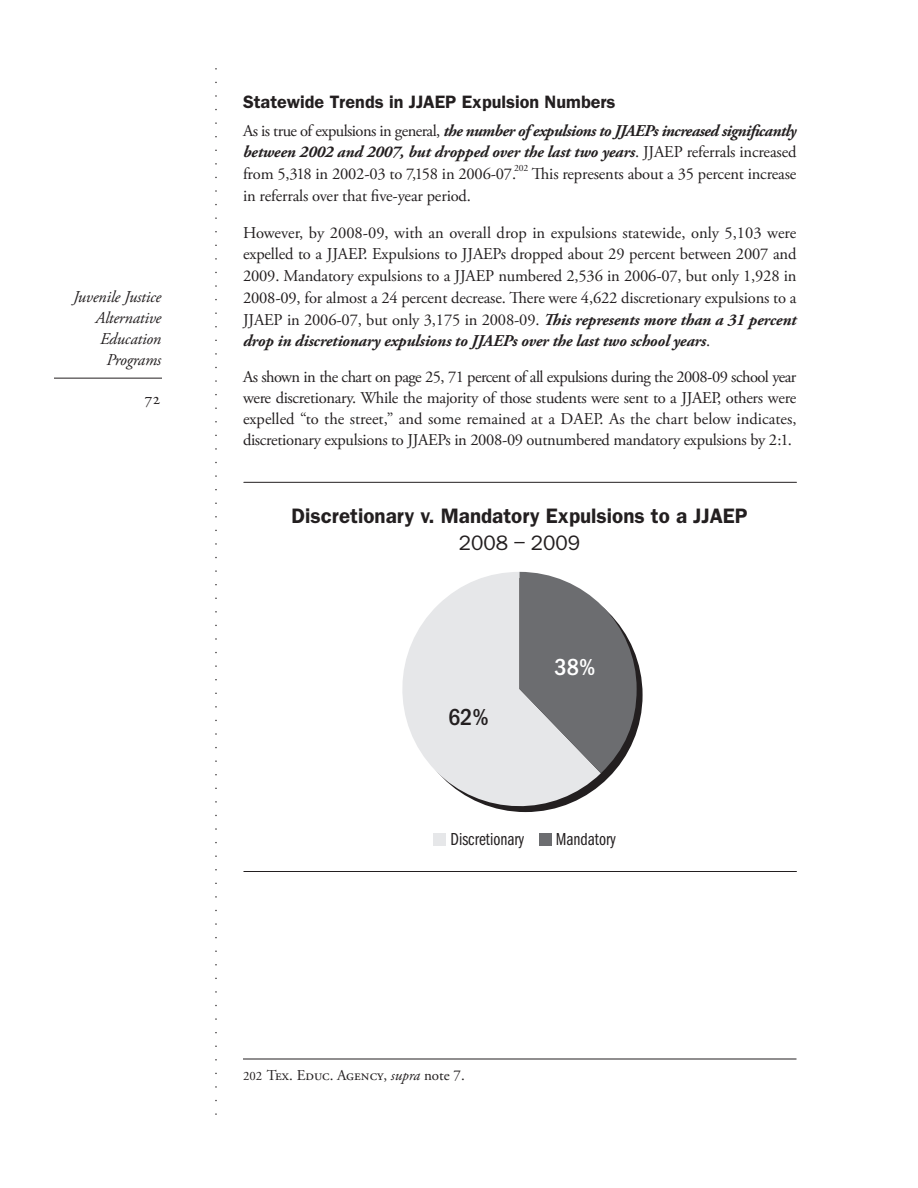
<style>
.page{position:relative;width:918px;height:1188px;background:#fff}
.page>*{position:absolute;margin:0;border:0;box-sizing:border-box;transform-origin:0 0}
.t1{font:500 condensed 24px "Franklin Gothic";color:#fff}
.t2{font:500 condensed 24px "Franklin Gothic";color:#231f20}
.t3{font:600 21px "Franklin Gothic";color:#231f20}
.t4{font:21px "Franklin Gothic";color:#231f20}
.t5{font:600 18px "Franklin Gothic";color:#231f20}
.t6{font:18px "Franklin Gothic Book Cmpr";color:#231f20}
.t7{font:16.5px/21.8px "Adobe Garamond Pro";letter-spacing:-.01em;color:#231f20;text-align:justify}
.t8{font:italic 700 16.5px/21.8px "Adobe Garamond Pro";letter-spacing:-.01em;color:#231f20;text-align:justify}
.t9{font:italic 16.5px/21px "Adobe Garamond Pro";letter-spacing:-.01em;color:#231f20;text-align:right}
.t10{font:15px "Adobe Garamond Pro";color:#231f20}
.t11{font:9.6px "Adobe Garamond Pro";color:#231f20}
.s1{font-weight:400;font-style:normal}
.s2{font-weight:700;font-style:italic}
.s3{font-size:12.75px}
.s4{font-style:italic}
</style>
<div class="page">
<hr style="left:54px;top:378px;width:108px;height:1px;background:#231f20">
<svg style="left:215px;top:68px;width:2px;height:1047px"></svg>
<hr style="left:243px;top:1059px;width:553px;height:1px;background:#231f20">
<hr style="left:244px;top:482px;width:552px;height:1px;background:#231f20">
<hr style="left:244px;top:871px;width:552px;height:1px;background:#231f20">
<div style="left:433px;top:833px;width:12px;height:12px;background:#e6e7e9"></div>
<div style="left:539px;top:833px;width:12px;height:12px;background:#6c6d70"></div>
<svg style="left:402px;top:572px;width:199px;height:241px;fill:#e6e7e9"></svg>
<svg style="left:520px;top:572px;width:117px;height:201px;background:#8f9092"></svg>
<p class="t9" style="left:73px;top:286px;width:90px">Juvenile Justice<br>Alternative<br>Education<br>Programs</p>
<p class="t7" style="left:144px;top:388px;width:18px">72</p>
<p class="t5" style="left:243px;top:91px;width:374px">Statewide Trends in JJAEP Expulsion Numbers</p>
<p class="t8" style="left:243px;top:120px;width:555px"><span class="s1">As is true of expulsions in general,</span> the number of expulsions to JJAEPs increased significantly between 2002 and 2007, but dropped over the last two years<span class="s1">. JJAEP referrals increased from 5,318 in 2002-03 to 7,158 in 2006-07.</span></p>
<p class="t11" style="left:514px;top:162px;width:15px">202</p>
<p class="t7" style="left:532px;top:164px;width:266px">This represents about a 35 percent increase</p>
<p class="t7" style="left:243px;top:185px;width:229px">in referrals over that five-year period.</p>
<p class="t7" style="left:243px;top:222px;width:555px">However, by 2008-09, with an overall drop in expulsions statewide, only 5,103 were expelled to a JJAEP. Expulsions to JJAEPs dropped about 29 percent between 2007 and 2009. Mandatory expulsions to a JJAEP numbered 2,536 in 2006-07, but only 1,928 in 2008-09, for almost a 24 percent decrease. There were 4,622 discretionary expulsions to a JJAEP in 2006-07, but only 3,175 in 2008-09. <span class="s2">This represents more than a 31 percent drop in discretionary expulsions to JJAEPs over the last two school years</span>.</p>
<p class="t7" style="left:243px;top:367px;width:555px;line-height:21px">As shown in the chart on page 25, 71 percent of all expulsions during the 2008-09 school year were discretionary. While the majority of those students were sent to a JJAEP, others were expelled “to the street,” and some remained at a DAEP. As the chart below indicates, discretionary expulsions to JJAEPs in 2008-09 outnumbered mandatory expulsions by 2:1.</p>
<p class="t3" style="left:291px;top:503px;width:458px">Discretionary v. Mandatory Expulsions to a JJAEP</p>
<p class="t4" style="left:459px;top:531px;width:123px">2008 – 2009</p>
<h1 class="t2" style="left:448px;top:703px;width:42px">62%</h1>
<h1 class="t1" style="left:555px;top:653px;width:42px">38%</h1>
<p class="t6" style="left:451px;top:829px;width:75px">Discretionary</p>
<p class="t6" style="left:556px;top:829px;width:62px">Mandatory</p>
<p class="t10" style="left:243px;top:1066px;width:223px"><span class="s3">202</span> Tex. Educ. Agency, <span class="s4">supra</span> note 7.</p>
</div>
